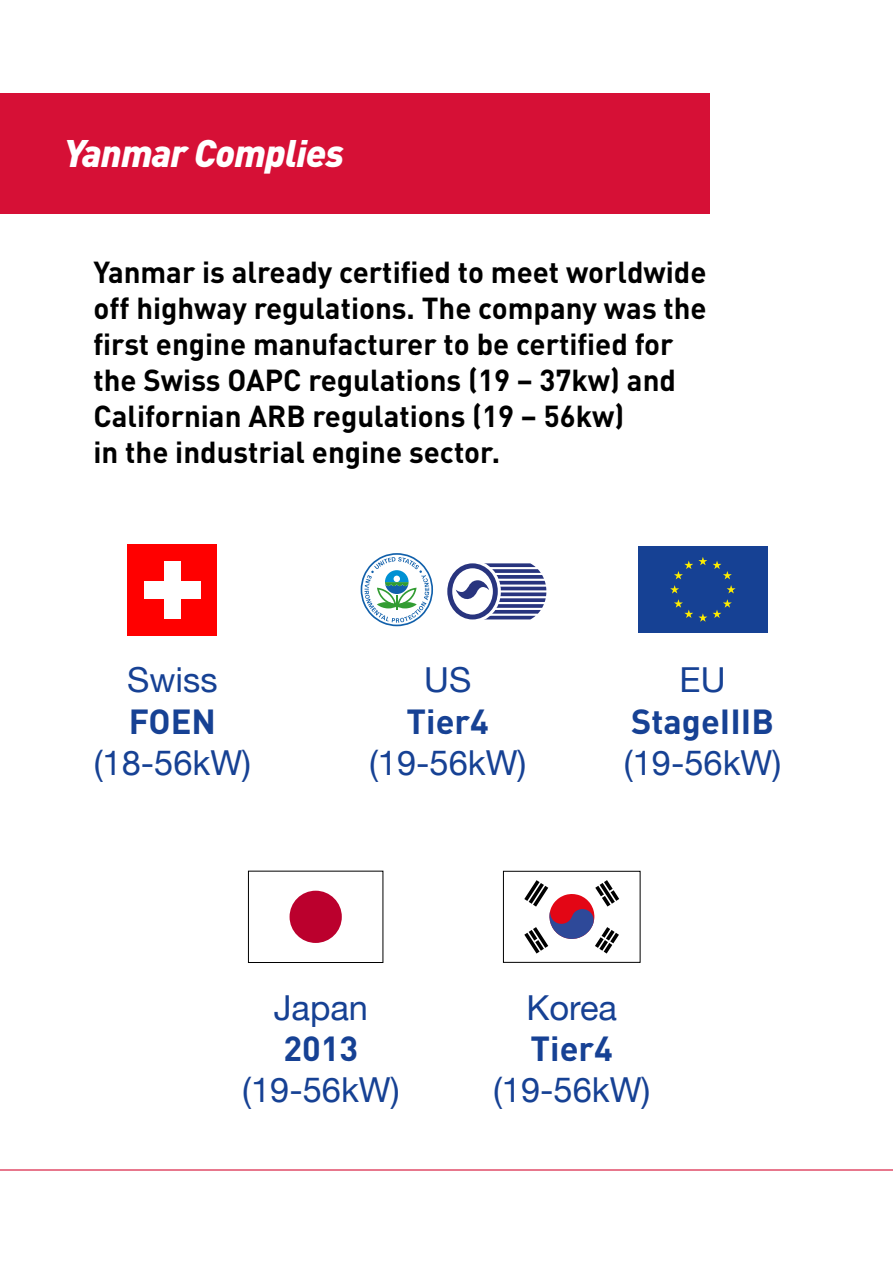
<style>
.page{position:relative;width:893px;height:1263px;background:#fff}
.page>*{position:absolute;margin:0;border:0;box-sizing:border-box;transform-origin:0 0}
.t1{font:italic 900 37.95px "DIN";letter-spacing:-.02em;color:#fff}
.t2{font:34.35px "Helvetica Neue";color:#164194}
.t3{font:700 34.35px "DIN Pro";color:#164194}
.t4{font:700 30px/36px "DIN Pro";color:#000}
</style>
<div class="page">
<hr style="left:0;top:1169px;width:893px;height:1px;background:#d61036">
<div style="left:0;top:94px;width:709px;height:120px;background:#d61036"></div>
<div style="left:638px;top:546px;width:130px;height:87px;background:#164194"></div>
<svg style="left:674px;top:557px;width:33px;height:22px"></svg>
<svg style="left:670px;top:585px;width:9px;height:8px"></svg>
<svg style="left:674px;top:599px;width:58px;height:23px"></svg>
<svg style="left:727px;top:585px;width:9px;height:8px"></svg>
<svg style="left:713px;top:561px;width:19px;height:18px"></svg>
<div style="left:128px;top:544px;width:89px;height:91px;background:#f00"></div>
<div style="left:144px;top:581px;width:57px;height:17px;background:#fff"></div>
<div style="left:164px;top:561px;width:17px;height:57px;background:#fff"></div>
<div style="left:248px;top:871px;width:135px;height:92px;border:1px solid #000"></div>
<div style="left:290px;top:891px;width:52px;height:52px;background:#bb002d;border-radius:50%"></div>
<div style="left:503px;top:871px;width:137px;height:91px;border:1px solid #000"></div>
<svg style="left:524px;top:880px;width:95px;height:73px"></svg>
<svg style="left:361px;top:553px;width:72px;height:73px"></svg>
<div style="left:444px;top:560px;width:57px;height:62px;border:11px solid #fff;border-radius:50%"></div>
<svg style="left:450px;top:566px;width:45px;height:51px"></svg>
<div style="left:447px;top:563px;width:51px;height:56px;border:5px solid #28347e;border-radius:50%"></div>
<svg style="left:456px;top:563px;width:90px;height:56px"></svg>
<p class="t1" style="left:64px;top:128px;width:282px">Yanmar Complies</p>
<p class="t4" style="left:94px;top:253px;width:615px">Yanmar is already certified to meet worldwide off highway regulations. The company was the first engine manufacturer to be certified for the Swiss OAPC regulations (19 – 37kw) and Californian ARB regulations (19 – 56kw)<br>in the industrial engine sector.</p>
<p class="t2" style="left:127px;top:655px;width:92px">Swiss</p>
<p class="t3" style="left:129px;top:698px;width:89px">FOEN</p>
<p class="t2" style="left:94px;top:738px;width:159px">(18-56kW)</p>
<p class="t2" style="left:424px;top:655px;width:49px">US</p>
<p class="t3" style="left:407px;top:698px;width:84px">Tier4</p>
<p class="t2" style="left:369px;top:738px;width:159px">(19-56kW)</p>
<p class="t2" style="left:680px;top:655px;width:47px">EU</p>
<p class="t3" style="left:631px;top:698px;width:144px">StageIIIB</p>
<p class="t2" style="left:624px;top:738px;width:159px">(19-56kW)</p>
<p class="t2" style="left:274px;top:982px;width:96px">Japan</p>
<p class="t3" style="left:284px;top:1025px;width:76px">2013</p>
<p class="t2" style="left:242px;top:1065px;width:159px">(19-56kW)</p>
<p class="t2" style="left:526px;top:982px;width:92px">Korea</p>
<p class="t3" style="left:531px;top:1025px;width:84px">Tier4</p>
<p class="t2" style="left:493px;top:1065px;width:159px">(19-56kW)</p>
</div>
